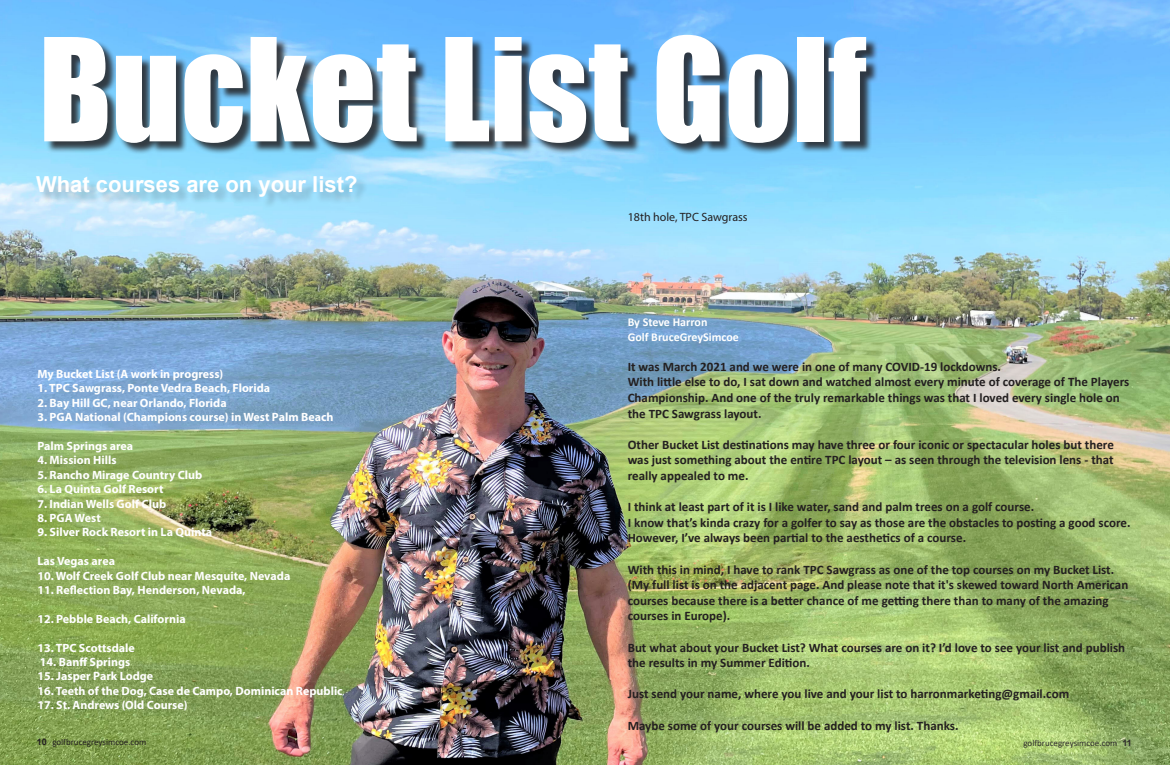
<style>
.page{position:relative;width:1170px;height:765px;background:#fff}
.page>*{position:absolute;margin:0;border:0;box-sizing:border-box;transform-origin:0 0}
.t1{font:132px "Impact";color:#fff}
.t2{font:700 22px "Arial";color:#fff}
.t3{font:700 13px/15.6px "Calibri";color:#231f20}
.t4{font:700 12px "Myriad Pro";color:#fff}
.t5{font:700 12px/14.4px "Calibri";color:#fff}
.t6{font:12px "Myriad Pro";color:#231f20}
.t7{font:9px "Calibri";color:#231f20}
.t8{font:9px "Calibri";color:#2e2b2c}
.s1{font-family:"Arial";font-weight:700}
</style>
<div class="page">
<img style="left:0;top:0;width:1170px;height:765px">
<div style="left:46px;top:37px;width:833px;height:119px;background:#231f20;opacity:.84"></div>
<div style="left:38px;top:177px;width:331px;height:32px;background:#231f20;opacity:.23"></div>
<p class="t1" style="left:39px;top:-13px;width:829px">Bucket List Golf</p>
<p class="t2" style="left:36px;top:169px;width:323px">What courses are on your list?</p>
<p class="t4" style="left:37px;top:366px;width:187px">My Bucket List (A work in progress)</p>
<p class="t4" style="left:37px;top:381px;width:234px">1. TPC Sawgrass, Ponte Vedra Beach, Florida</p>
<p class="t4" style="left:37px;top:395px;width:191px">2. Bay Hill GC, near Orlando, Florida</p>
<p class="t4" style="left:37px;top:409px;width:298px">3. PGA National (Champions course) in West Palm Beach</p>
<p class="t4" style="left:37px;top:438px;width:97px">Palm Springs area</p>
<p class="t4" style="left:37px;top:453px;width:81px">4. Mission Hills</p>
<p class="t4" style="left:37px;top:467px;width:166px">5. Rancho Mirage Country Club</p>
<p class="t4" style="left:37px;top:481px;width:128px">6. La Quinta Golf Resort</p>
<p class="t4" style="left:37px;top:496px;width:130px">7. Indian Wells Golf Club</p>
<p class="t4" style="left:37px;top:510px;width:65px">8. PGA West</p>
<p class="t4" style="left:37px;top:525px;width:176px">9. Silver Rock Resort in La Quinta</p>
<p class="t4" style="left:37px;top:553px;width:79px">Las Vegas area</p>
<p class="t4" style="left:37px;top:568px;width:254px">10. Wolf Creek Golf Club near Mesquite, Nevada</p>
<p class="t4" style="left:37px;top:582px;width:210px">11. Reflection Bay, Henderson, Nevada,</p>
<p class="t4" style="left:37px;top:611px;width:150px">12. Pebble Beach, California</p>
<p class="t4" style="left:37px;top:640px;width:99px">13. TPC Scottsdale</p>
<p class="t4" style="left:40px;top:654px;width:92px">14. Banff Springs</p>
<p class="t4" style="left:37px;top:669px;width:117px">15. Jasper Park Lodge</p>
<p class="t4" style="left:37px;top:683px;width:307px">16. Teeth of the Dog, Case de Campo, Dominican Republic</p>
<p class="t4" style="left:37px;top:697px;width:152px">17. St. Andrews (Old Course)</p>
<p class="t6" style="left:628px;top:210px;width:121px">18th hole, TPC Sawgrass</p>
<p class="t5" style="left:628px;top:315px;width:113px">By Steve Harron<br>Golf BruceGreySimcoe</p>
<p class="t3" style="left:628px;top:358px;width:375px">It was March 2021 and we were in one of many COVID-19 lockdowns.</p>
<p class="t3" style="left:628px;top:374px;width:503px">With little else to do, I sat down and watched almost every minute of coverage of The Players<br>Championship. And one of the truly remarkable things was that I loved every single hole on the TPC Sawgrass layout.</p>
<p class="t3" style="left:628px;top:436px;width:488px;text-align:justify">Other Bucket List destinations may have three or four iconic or spectacular holes but there was just something about the entire TPC layout – as seen through the television lens - that really appealed to me.</p>
<p class="t3" style="left:628px;top:499px;width:408px">I think at least part of it is I like water, sand and palm trees on a golf course.</p>
<p class="t3" style="left:628px;top:514px;width:504px">I know that’s kinda crazy for a golfer to say as those are the obstacles to posting a good score.<br>However, I’ve always been partial to the aesthetics of a course.</p>
<p class="t3" style="left:628px;top:561px;width:502px">With this in mind, I have to rank TPC Sawgrass as one of the top courses on my Bucket List. (My full list is on the adjacent page. And please note that it's skewed toward North American courses because there is a better chance of me getting there than to many of the amazing courses in Europe).</p>
<p class="t3" style="left:628px;top:639px;width:499px">But what about your Bucket List? What courses are on it? I’d love to see your list and publish the results in my Summer Edition.</p>
<p class="t3" style="left:628px;top:686px;width:443px">Just send your name, where you live and your list to harronmarketing@gmail.com</p>
<p class="t3" style="left:628px;top:717px;width:332px">Maybe some of your courses will be added to my list. Thanks.</p>
<p class="t7" style="left:37px;top:736px;width:111px"><span class="s1">10</span> golfbrucegreysimcoe.com</p>
<p class="t8" style="left:1023px;top:737px;width:110px">golfbrucegreysimcoe.com <span class="s1">11</span></p>
</div>
